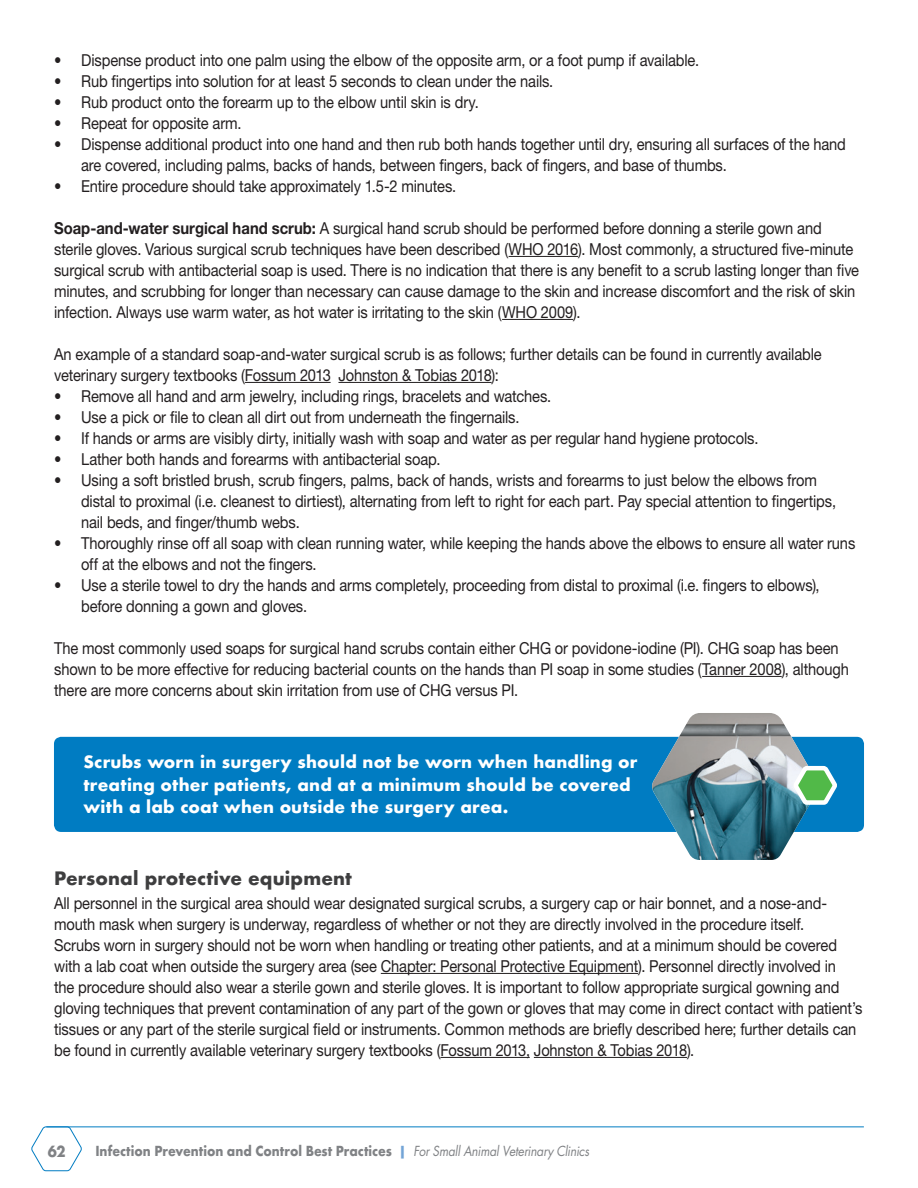
<style>
.page{position:relative;width:918px;height:1188px;background:#fff}
.page>*{position:absolute;margin:0;border:0;box-sizing:border-box;transform-origin:0 0}
.t1{font:700 18px "Futura";letter-spacing:.005em;color:#3e3e3f}
.t2{font:16.5px/21px "Helvetica Neue LT Std";letter-spacing:-.01em;color:#231f20;scale:.89 1}
.t3{font:700 16.5px/22.5px "Futura";letter-spacing:.01em;color:#fff}
.t4{font:700 15px "Futura";color:#808285;scale:.89 1}
.t5{font:700 13.5px "Futura";color:#808285;scale:.89 1}
.s1{font-weight:700}
.s2{color:#73a4d6}
.s3{font-weight:400;font-style:italic}
</style>
<div class="page">
<svg style="left:31px;top:1126px;width:52px;height:46px"></svg>
<hr style="left:46px;top:1126px;width:818px;height:1px;background:#007cc2">
<hr style="left:509px;top:256px;width:69px;height:1px;background:#231f20">
<hr style="left:502px;top:319px;width:71px;height:1px;background:#231f20">
<hr style="left:245px;top:382px;width:86px;height:1px;background:#231f20">
<hr style="left:338px;top:382px;width:154px;height:1px;background:#231f20">
<hr style="left:702px;top:676px;width:80px;height:1px;background:#231f20">
<hr style="left:381px;top:973px;width:257px;height:1px;background:#231f20">
<hr style="left:440px;top:1057px;width:90px;height:1px;background:#231f20">
<hr style="left:534px;top:1057px;width:153px;height:1px;background:#231f20">
<div style="left:54px;top:737px;width:810px;height:95px;background:#007cc2;border-radius:7px"></div>
<svg style="left:652px;top:713px;width:189px;height:147px"></svg>
<p class="t2" style="left:54px;top:49px;width:726px">• Dispense product into one palm using the elbow of the opposite arm, or a foot pump if available.</p>
<p class="t2" style="left:54px;top:70px;width:563px">• Rub fngertips into solution for at least 5 seconds to clean under the nails.</p>
<p class="t2" style="left:54px;top:91px;width:479px">• Rub product onto the forearm up to the elbow until skin is dry.</p>
<p class="t2" style="left:54px;top:112px;width:212px">• Repeat for opposite arm.</p>
<p class="t2" style="left:81px;top:133px;width:861px;text-indent:-27px">• Dispense additional product into one hand and then rub both hands together until dry, ensuring all surfaces of the hand are covered, including palms, backs of hands, between fngers, back of fngers, and base of thumbs.</p>
<p class="t2" style="left:54px;top:175px;width:453px">• Entire procedure should take approximately 1.5-2 minutes.</p>
<p class="t2" style="left:54px;top:217px;width:906px"><span class="s1">Soap-and-water surgical hand scrub:</span> A surgical hand scrub should be performed before donning a sterile gown and sterile gloves. Various surgical scrub techniques have been described (WHO 2016). Most commonly, a structured fve-minute surgical scrub with antibacterial soap is used. There is no indication that there is any beneft to a scrub lasting longer than fve minutes, and scrubbing for longer than necessary can cause damage to the skin and increase discomfort and the risk of skin infection. Always use warm water, as hot water is irritating to the skin (WHO 2009).</p>
<p class="t2" style="left:54px;top:343px;width:864px">An example of a standard soap-and-water surgical scrub is as follows; further details can be found in currently available veterinary surgery textbooks (Fossum 2013 Johnston &amp; Tobias 2018):</p>
<p class="t2" style="left:54px;top:385px;width:560px">• Remove all hand and arm jewelry, including rings, bracelets and watches.</p>
<p class="t2" style="left:54px;top:406px;width:524px">• Use a pick or fle to clean all dirt out from underneath the fngernails.</p>
<p class="t2" style="left:54px;top:427px;width:793px">• If hands or arms are visibly dirty, initially wash with soap and water as per regular hand hygiene protocols.</p>
<p class="t2" style="left:54px;top:448px;width:436px">• Lather both hands and forearms with antibacterial soap.</p>
<p class="t2" style="left:81px;top:469px;width:850px;text-indent:-27px">• Using a soft bristled brush, scrub fngers, palms, back of hands, wrists and forearms to just below the elbows from distal to proximal (i.e. cleanest to dirtiest), alternating from left to right for each part. Pay special attention to fngertips, nail beds, and fnger/thumb webs.</p>
<p class="t2" style="left:81px;top:532px;width:871px;text-indent:-27px">• Thoroughly rinse off all soap with clean running water, while keeping the hands above the elbows to ensure all water runs off at the elbows and not the fngers.</p>
<p class="t2" style="left:81px;top:574px;width:831px;text-indent:-27px">• Use a sterile towel to dry the hands and arms completely, proceeding from distal to proximal (i.e. fngers to elbows), before donning a gown and gloves.</p>
<p class="t2" style="left:54px;top:637px;width:895px">The most commonly used soaps for surgical hand scrubs contain either CHG or povidone-iodine (PI). CHG soap has been shown to be more effective for reducing bacterial counts on the hands than PI soap in some studies (Tanner 2008), although there are more concerns about skin irritation from use of CHG versus PI.</p>
<p class="t3" style="left:83px;top:751px;width:556px">Scrubs worn in surgery should not be worn when handling or treating other patients, and at a minimum should be covered with a lab coat when outside the surgery area.</p>
<p class="t1" style="left:54px;top:865px;width:299px">Personal protective equipment</p>
<p class="t2" style="left:54px;top:892px;width:910px">All personnel in the surgical area should wear designated surgical scrubs, a surgery cap or hair bonnet, and a nose-and&shy;mouth mask when surgery is underway, regardless of whether or not they are directly involved in the procedure itself.<br>Scrubs worn in surgery should not be worn when handling or treating other patients, and at a minimum should be covered with a lab coat when outside the surgery area (see Chapter: Personal Protective Equipment). Personnel directly involved in<br>the procedure should also wear a sterile gown and sterile gloves. It is important to follow appropriate surgical gowning and gloving techniques that prevent contamination of any part of the gown or gloves that may come in direct contact with patient’s tissues or any part of the sterile surgical feld or instruments. Common methods are briefy described here; further details can be found in currently available veterinary surgery textbooks (Fossum 2013, Johnston &amp; Tobias 2018).</p>
<p class="t4" style="left:48px;top:1141px;width:21px">62</p>
<p class="t5" style="left:95px;top:1141px;width:556px">Infection Prevention and Control Best Practices <span class="s2">|</span> <span class="s3">For Small Animal Veterinary Clinics</span></p>
</div>
